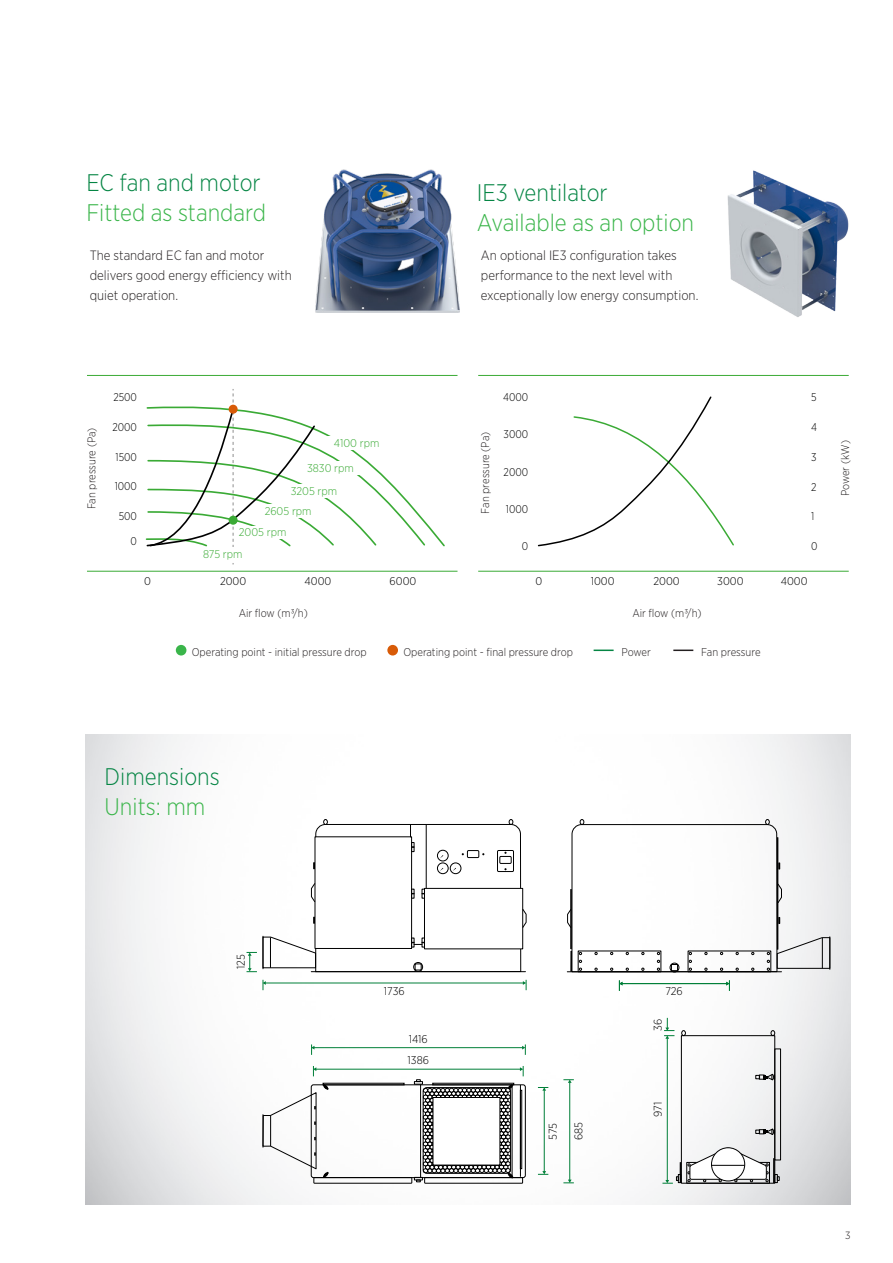
<style>
.page{position:relative;width:893px;height:1263px;background:#fff}
.page>*{position:absolute;margin:0;border:0;box-sizing:border-box;transform-origin:0 0}
._4__Intro_Grey_Para{font:300 24px "Gotham Narrow";color:#3ab54a}
._4__Intro_Grey_Para-2{font:300 24px "Gotham Narrow";color:#058544}
._4__Intro_Grey_Para-3{font:300 13.5px/19.8px "Gotham Narrow";color:#231f20}
._4__Intro_Grey_Para-4{font:300 11.25px "Gotham Narrow";color:#231f20}
.t1{font:300 11.25px/21px "Gotham Narrow";color:#000}
.t2{font:300 11.25px "Gotham Narrow";color:#000;scale:.94 1}
.t3{font:300 11.25px/23.1px "Gotham Narrow";color:#3aaa35}
.t4{font:300 10.5px "Gotham Narrow";color:#231f20}
</style>
<div class="page">
<img style="left:85px;top:734px;width:766px;height:470px">
<img style="left:727px;top:170px;width:122px;height:147px">
<img style="left:316px;top:169px;width:144px;height:143px">
<hr style="left:87px;top:375px;width:370px;height:1px;background:#3aaa35">
<hr style="left:87px;top:571px;width:370px;height:1px;background:#3aaa35">
<svg style="left:145px;top:389px;width:300px;height:175px"></svg>
<div style="left:325px;top:436px;width:62px;height:14px;background:#fff"></div>
<div style="left:298px;top:462px;width:64px;height:13px;background:#fff"></div>
<div style="left:282px;top:484px;width:64px;height:14px;background:#fff"></div>
<div style="left:257px;top:504px;width:62px;height:14px;background:#fff"></div>
<div style="left:235px;top:526px;width:60px;height:12px;background:#fff"></div>
<div style="left:196px;top:547px;width:54px;height:14px;background:#fff"></div>
<div style="left:229px;top:405px;width:9px;height:9px;background:#d85b07;border-radius:50%"></div>
<div style="left:229px;top:516px;width:9px;height:9px;background:#3aaa35;border-radius:50%"></div>
<hr style="left:478px;top:375px;width:371px;height:1px;background:#3aaa35">
<hr style="left:478px;top:571px;width:371px;height:1px;background:#3aaa35">
<svg style="left:537px;top:396px;width:197px;height:151px"></svg>
<hr style="left:594px;top:649px;width:20px;height:2px;background:#058544">
<hr style="left:673px;top:649px;width:20px;height:2px;background:#231f20">
<div style="left:176px;top:645px;width:10px;height:10px;background:#3ab54a;border-radius:50%"></div>
<div style="left:387px;top:645px;width:11px;height:10px;background:#d85b07;border-radius:50%"></div>
<svg style="left:247px;top:819px;width:280px;height:153px"></svg>
<hr style="left:265px;top:982px;width:258px;height:1px;background:#007f38">
<svg style="left:523px;top:980px;width:4px;height:10px"></svg>
<svg style="left:263px;top:980px;width:3px;height:10px"></svg>
<hr style="left:311px;top:971px;width:214px;height:1px;background:#000">
<div style="left:681px;top:1035px;width:94px;height:148px;border:1px solid #000"></div>
<div style="left:774px;top:1048px;width:7px;height:112px;border:1px solid #000"></div>
<svg style="left:771px;top:1030px;width:4px;height:6px"></svg>
<svg style="left:681px;top:1030px;width:5px;height:6px"></svg>
<svg style="left:687px;top:1147px;width:93px;height:36px"></svg>
<svg style="left:755px;top:1073px;width:20px;height:8px"></svg>
<svg style="left:755px;top:1128px;width:20px;height:7px"></svg>
<hr style="left:667px;top:1038px;width:1px;height:142px;background:#007f38">
<svg style="left:664px;top:1018px;width:10px;height:21px"></svg>
<svg style="left:662px;top:1162px;width:19px;height:22px"></svg>
<svg style="left:567px;top:819px;width:264px;height:153px"></svg>
<hr style="left:622px;top:983px;width:105px;height:1px;background:#007f38">
<svg style="left:726px;top:980px;width:4px;height:11px"></svg>
<svg style="left:619px;top:980px;width:3px;height:11px"></svg>
<svg style="left:323px;top:1172px;width:6px;height:4px"></svg>
<svg style="left:323px;top:1086px;width:6px;height:4px"></svg>
<svg style="left:262px;top:1091px;width:55px;height:79px"></svg>
<div style="left:311px;top:1084px;width:215px;height:94px;border:1px solid #000;border-radius:2px"></div>
<svg style="left:414px;top:1079px;width:99px;height:103px"></svg>
<div style="left:433px;top:1097px;width:67px;height:68px;background:#fff"></div>
<hr style="left:420px;top:1084px;width:1px;height:93px;background:#000">
<hr style="left:520px;top:1085px;width:1px;height:92px;background:#000">
<hr style="left:512px;top:1085px;width:1px;height:92px;background:#000">
<div style="left:520px;top:1090px;width:2px;height:79px;border:1px solid #000"></div>
<div style="left:323px;top:1083px;width:81px;height:2px;border:1px solid #000"></div>
<div style="left:432px;top:1083px;width:82px;height:2px;border:1px solid #000"></div>
<div style="left:313px;top:1177px;width:99px;height:6px;border:1px solid #000"></div>
<div style="left:424px;top:1177px;width:99px;height:6px;border:1px solid #000"></div>
<hr style="left:314px;top:1047px;width:209px;height:1px;background:#007f38">
<svg style="left:522px;top:1044px;width:4px;height:11px"></svg>
<svg style="left:311px;top:1044px;width:3px;height:11px"></svg>
<hr style="left:316px;top:1069px;width:204px;height:1px;background:#007f38">
<svg style="left:520px;top:1066px;width:4px;height:10px"></svg>
<svg style="left:313px;top:1066px;width:3px;height:10px"></svg>
<hr style="left:569px;top:1082px;width:1px;height:98px;background:#007f38">
<svg style="left:563px;top:1079px;width:11px;height:4px"></svg>
<svg style="left:563px;top:1179px;width:11px;height:4px"></svg>
<hr style="left:544px;top:1090px;width:1px;height:82px;background:#007f38">
<svg style="left:538px;top:1087px;width:10px;height:4px"></svg>
<svg style="left:538px;top:1171px;width:10px;height:4px"></svg>
<p class="_4__Intro_Grey_Para-2" style="left:86px;top:168px;width:176px">EC fan and motor</p>
<p class="_4__Intro_Grey_Para" style="left:86px;top:198px;width:181px">Fitted as standard</p>
<p class="_4__Intro_Grey_Para-2" style="left:477px;top:178px;width:132px">IE3 ventilator</p>
<p class="_4__Intro_Grey_Para" style="left:477px;top:207px;width:219px">Available as an option</p>
<p class="_4__Intro_Grey_Para-3" style="left:90px;top:245px;width:204px">The standard EC fan and motor delivers good energy efficiency with quiet operation.</p>
<p class="_4__Intro_Grey_Para-3" style="left:481px;top:245px;width:219px">An optional IE3 configuration takes performance to the next level with exceptionally low energy consumption.</p>
<p class="_4__Intro_Grey_Para-4" style="left:85px;top:509px;width:83px;rotate:-90deg">Fan pressure (Pa)</p>
<p class="t2" style="left:113px;top:390px;width:27px">2500</p>
<p class="t2" style="left:112px;top:420px;width:28px">2000</p>
<p class="t2" style="left:116px;top:450px;width:24px">1500</p>
<p class="t2" style="left:115px;top:479px;width:25px">1000</p>
<p class="t2" style="left:119px;top:509px;width:21px">500</p>
<p class="t2" style="left:131px;top:535px;width:8px">0</p>
<p class="t3" style="left:334px;top:431px;width:47px">4100 rpm</p>
<p class="t3" style="left:291px;top:456px;width:65px;text-indent:16px">3830 rpm<br>3205 rpm</p>
<p class="t3" style="left:265px;top:499px;width:48px">2605 rpm</p>
<p class="t3" style="left:239px;top:520px;width:49px">2005 rpm</p>
<p class="t3" style="left:203px;top:542px;width:41px">875 rpm</p>
<p class="t1" style="left:144px;top:570px;width:8px">0</p>
<p class="t1" style="left:220px;top:570px;width:28px">2000</p>
<p class="t1" style="left:304px;top:570px;width:28px">4000</p>
<p class="t1" style="left:390px;top:570px;width:28px">6000</p>
<p class="_4__Intro_Grey_Para-4" style="left:239px;top:606px;width:71px">Air flow (m3/h)</p>
<p class="_4__Intro_Grey_Para-4" style="left:478px;top:514px;width:83px;rotate:-90deg">Fan pressure (Pa)</p>
<p class="t2" style="left:503px;top:390px;width:28px">4000</p>
<p class="t2" style="left:504px;top:428px;width:28px">3000</p>
<p class="t2" style="left:504px;top:465px;width:28px">2000</p>
<p class="t2" style="left:506px;top:502px;width:25px">1000</p>
<p class="t2" style="left:522px;top:539px;width:8px">0</p>
<p class="t2" style="left:811px;top:390px;width:7px">5</p>
<p class="t2" style="left:811px;top:420px;width:8px">4</p>
<p class="t2" style="left:811px;top:450px;width:7px">3</p>
<p class="t2" style="left:811px;top:480px;width:7px">2</p>
<p class="t2" style="left:811px;top:509px;width:5px">1</p>
<p class="t2" style="left:811px;top:539px;width:8px">0</p>
<p class="t1" style="left:535px;top:570px;width:8px">0</p>
<p class="t1" style="left:653px;top:570px;width:28px">2000</p>
<p class="t1" style="left:717px;top:570px;width:28px">3000</p>
<p class="t1" style="left:781px;top:570px;width:28px">4000</p>
<p class="t1" style="left:591px;top:570px;width:25px">1000</p>
<p class="_4__Intro_Grey_Para-4" style="left:632px;top:606px;width:71px">Air flow (m3/h)</p>
<p class="_4__Intro_Grey_Para-4" style="left:192px;top:645px;width:176px">Operating point - initial pressure drop</p>
<p class="_4__Intro_Grey_Para-4" style="left:403px;top:645px;width:171px">Operating point - final pressure drop</p>
<p class="_4__Intro_Grey_Para-4" style="left:621px;top:645px;width:31px">Power</p>
<p class="_4__Intro_Grey_Para-4" style="left:701px;top:645px;width:61px">Fan pressure</p>
<p class="_4__Intro_Grey_Para-4" style="left:838px;top:496px;width:58px;rotate:-90deg">Power (kW)</p>
<p class="_4__Intro_Grey_Para-2" style="left:105px;top:762px;width:117px">Dimensions</p>
<p class="_4__Intro_Grey_Para" style="left:105px;top:792px;width:102px">Units: mm</p>
<p class="t1" style="left:230px;top:969px;width:16px;rotate:-90deg">125</p>
<p class="t1" style="left:384px;top:980px;width:22px">1736</p>
<p class="t1" style="left:408px;top:1028px;width:23px">1416<br>1386</p>
<p class="t1" style="left:542px;top:1139px;width:18px;rotate:-90deg">575</p>
<p class="t1" style="left:568px;top:1140px;width:20px;rotate:-90deg">685</p>
<p class="t1" style="left:665px;top:980px;width:19px">726</p>
<p class="t1" style="left:647px;top:1031px;width:14px;rotate:-90deg">36</p>
<p class="t1" style="left:647px;top:1117px;width:17px;rotate:-90deg">971</p>
<p class="t4" style="left:845px;top:1229px;width:7px">3</p>
</div>
